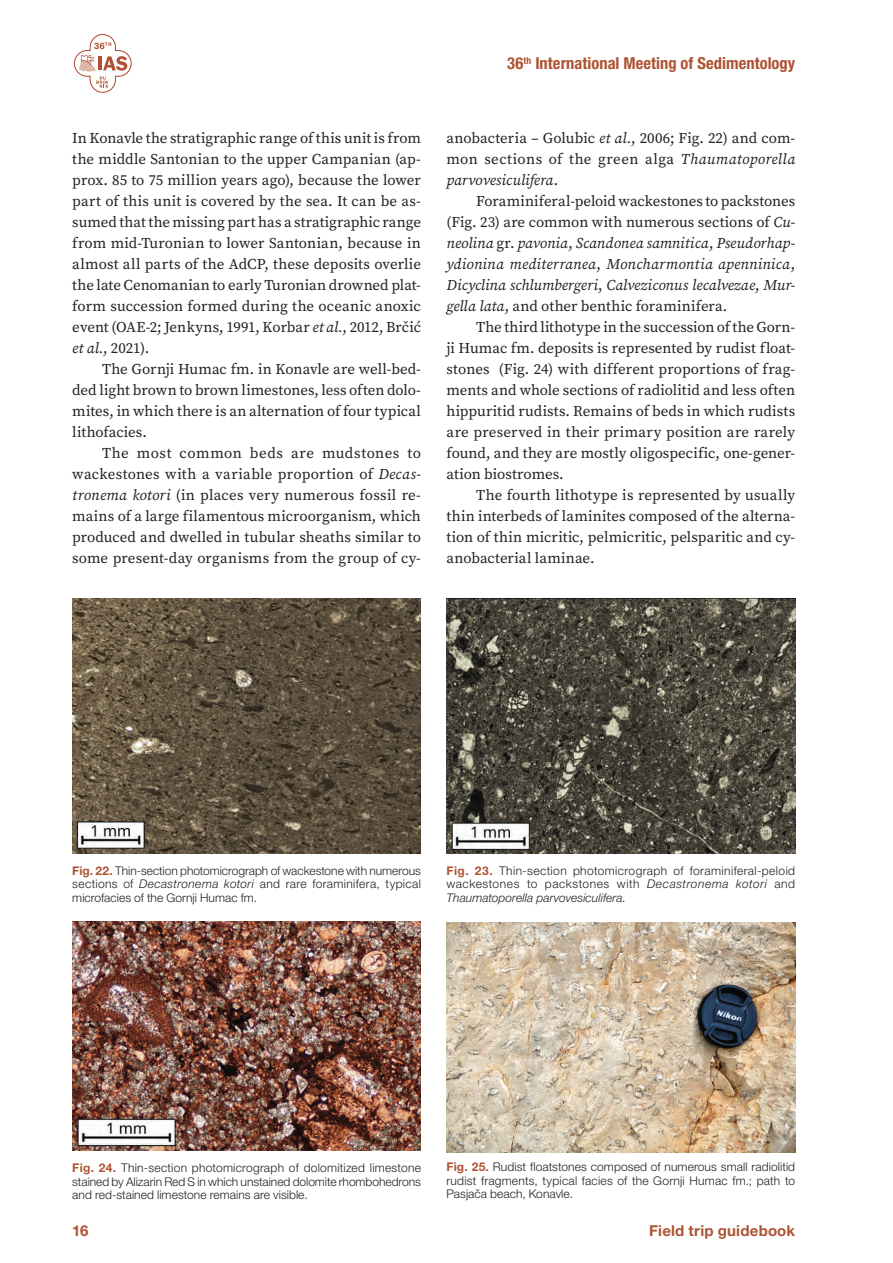
<style>
.page{position:relative;width:893px;height:1263px;background:#fff}
.page>*{position:absolute;margin:0;border:0;box-sizing:border-box;transform-origin:0 0}
.t1{font:700 condensed 16.5px "Helvetica Neue LT Pro";letter-spacing:.005em;color:#ae5233}
.t2{font:15px/21px "Source Serif Variable";letter-spacing:.005em;color:#20231e;text-align:justify}
.t3{font:italic 15px/21px "Source Serif Variable";letter-spacing:-.005em;color:#20231e;text-align:justify}
.t4{font:700 15px "Helvetica Neue LT Pro";letter-spacing:.015em;color:#ae5233}
.t5{font:300 12px/13.5px "Helvetica Neue LT Pro";letter-spacing:.01em;color:#20231e;text-align:justify}
.s1{font-style:italic}
.s2{font-style:normal}
.s3{font-weight:700;color:#ae5233}
</style>
<div class="page">
<svg style="left:74px;top:34px;width:58px;height:59px"></svg>
<img style="left:72px;top:598px;width:349px;height:256px">
<img style="left:446px;top:598px;width:349px;height:256px">
<img style="left:446px;top:922px;width:349px;height:230px">
<img style="left:72px;top:922px;width:349px;height:228px">
<p class="t2" style="left:72px;top:128px;width:350px">In Konavle the stratigraphic range of this unit is from the middle Santonian to the upper Campanian (ap&shy;prox. 85 to 75 million years ago), because the lower part of this unit is covered by the sea. It can be as&shy;sumed that the missing part has a stratigraphic range from mid-Turonian to lower Santonian, because in almost all parts of the AdCP, these deposits overlie the late Cenomanian to early Turonian drowned plat&shy;form succession formed during the oceanic anoxic event (OAE-2; Jenkyns, 1991, Korbar <span class="s1">et al.</span>, 2012, Brčić <span class="s1">et al.</span>, 2021).</p>
<p class="t2" style="left:72px;top:359px;width:350px;text-indent:30px">The Gornji Humac fm. in Konavle are well-bed&shy;ded light brown to brown limestones, less often dolo&shy;mites, in which there is an alternation of four typical lithofacies.</p>
<p class="t2" style="left:72px;top:443px;width:350px;text-indent:30px">The most common beds are mudstones to wackestones with a variable proportion of <span class="s1">Decas&shy;tronema kotori</span> (in places very numerous fossil re&shy;mains of a large filamentous microorganism, which produced and dwelled in tubular sheaths similar to some present-day organisms from the group of cy-</p>
<p class="t1" style="left:507px;top:53px;width:290px">36<sup>th</sup> International Meeting of Sedimentology</p>
<p class="t2" style="left:446px;top:128px;width:350px">anobacteria – Golubic <span class="s1">et al.</span>, 2006; Fig. 22) and com&shy;mon sections of the green alga <span class="s1">Thaumatoporella parvovesiculifera</span>.</p>
<p class="t3" style="left:446px;top:191px;width:350px;text-indent:30px"><span class="s2">Foraminiferal-peloid wackestones to packstones (Fig. 23) are common with numerous sections of</span> Cu&shy;neolina <span class="s2">gr.</span> pavonia<span class="s2">,</span> Scandonea samnitica<span class="s2">,</span> Pseudorhap&shy;ydionina mediterranea<span class="s2">,</span> Moncharmontia apenninica<span class="s2">, </span>Dicyclina schlumbergeri<span class="s2">,</span> Calveziconus lecalvezae<span class="s2">,</span> Mur&shy;gella lata<span class="s2">, and other benthic foraminifera.</span></p>
<p class="t2" style="left:446px;top:317px;width:350px;text-indent:30px">The third lithotype in the succession of the Gorn&shy;ji Humac fm. deposits is represented by rudist float&shy;stones (Fig. 24) with different proportions of frag&shy;ments and whole sections of radiolitid and less often hippuritid rudists. Remains of beds in which rudists are preserved in their primary position are rarely found, and they are mostly oligospecific, one-gener&shy;ation biostromes.</p>
<p class="t2" style="left:446px;top:485px;width:350px;text-indent:30px">The fourth lithotype is represented by usually thin interbeds of laminites composed of the alterna&shy;tion of thin micritic, pelmicritic, pelsparitic and cy&shy;anobacterial laminae.</p>
<p class="t5" style="left:72px;top:864px;width:350px"><span class="s3">Fig. 22.</span> Thin-section photomicrograph of wackestone with numerous sections of <span class="s1">Decastronema kotori</span> and rare foraminifera, typical microfacies of the Gornji Humac fm.</p>
<p class="t5" style="left:446px;top:864px;width:350px"><span class="s3">Fig. 23.</span> Thin-section photomicrograph of foraminiferal-peloid wackestones to packstones with <span class="s1">Decastronema kotori</span> and <span class="s1">Thaumatoporella parvovesiculifera</span>.</p>
<p class="t5" style="left:72px;top:1161px;width:350px"><span class="s3">Fig. 24.</span> Thin-section photomicrograph of dolomitized limestone stained by Alizarin Red S in which unstained dolomite rhombohedrons and red-stained limestone remains are visible.</p>
<p class="t5" style="left:446px;top:1160px;width:350px"><span class="s3">Fig. 25.</span> Rudist floatstones composed of numerous small radiolitid rudist fragments, typical facies of the Gornji Humac fm.; path to Pasjača beach, Konavle.</p>
<p class="t4" style="left:72px;top:1222px;width:18px">16</p>
<p class="t4" style="left:649px;top:1222px;width:147px">Field trip guidebook</p>
</div>
